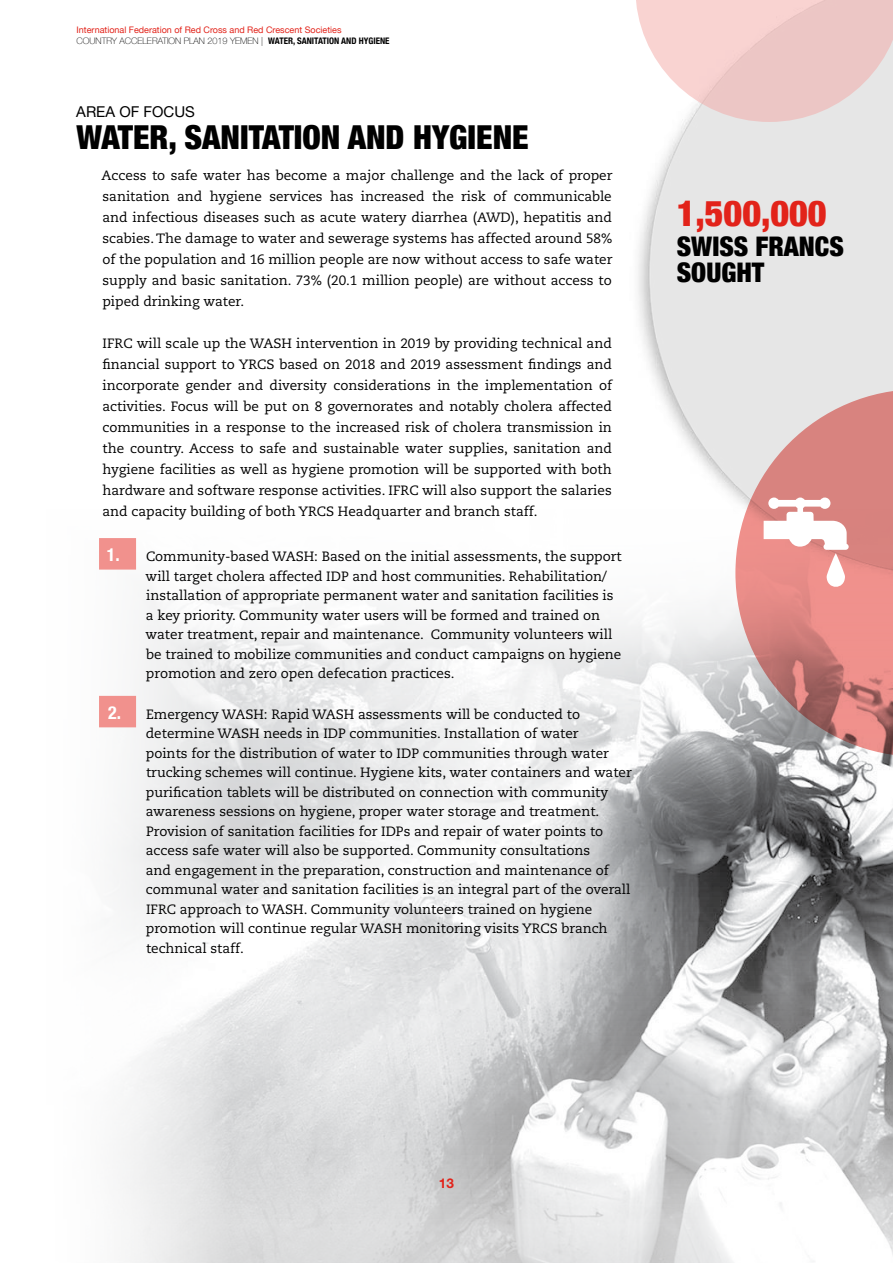
<style>
.page{position:relative;width:893px;height:1263px;background:#fff}
.page>*{position:absolute;margin:0;border:0;box-sizing:border-box;transform-origin:0 0}
.t1{font:900 condensed 36px "Helvetica Neue";color:#e2231a}
.t2{font:900 condensed 33px "Helvetica Neue";color:#000}
.t3{font:900 condensed 27px/25.5px "Helvetica Neue";color:#000}
.t4{font:15px "Helvetica Neue LT Std";color:#000}
.t5{font:13.5px/19.5px "Caecilia LT Std";color:#000;text-align:justify}
.t6{font:700 13.5px "Helvetica Neue LT Std";color:#e2231a}
.t7{font:9px/10.8px "Helvetica Neue";color:#e2231a}
.s1{font-weight:100;color:#000}
.s2{font-weight:700;font-stretch:condensed;color:#000}
.s3{font-family:"Helvetica Neue";font-weight:700;font-stretch:condensed;font-size:18px;color:#fff}
</style>
<div class="page">
<img style="left:99px;top:539px;width:794px;height:724px">
<img style="left:578px;top:122px;width:315px;height:492px">
<svg style="left:636px;top:0;width:257px;height:122px"></svg>
<svg style="left:735px;top:389px;width:158px;height:368px"></svg>
<svg style="left:764px;top:497px;width:85px;height:93px"></svg>
<div style="left:99px;top:538px;width:37px;height:32px;background:#f1918d"></div>
<div style="left:99px;top:696px;width:37px;height:31px;background:#f1918d"></div>
<p class="t7" style="left:77px;top:25px;width:314px">International Federation of Red Cross and Red Crescent Societies<br><span class="s1">COUNTRY ACCELERATION PLAN 2019 YEMEN |</span> <span class="s2">WATER, SANITATION AND HYGIENE</span></p>
<p class="t4" style="left:76px;top:103px;width:120px">AREA OF FOCUS</p>
<h2 class="t2" style="left:77px;top:110px;width:454px">WATER, SANITATION AND HYGIENE</h2>
<p class="t5" style="left:102px;top:165px;width:512px;line-height:21px">Access to safe water has become a major challenge and the lack of proper sanitation and hygiene services has increased the risk of communicable and infectious diseases such as acute watery diarrhea (AWD), hepatitis and scabies. The damage to water and sewerage systems has affected around 58% of the population and 16 million people are now without access to safe water supply and basic sanitation. 73% (20.1 million people) are without access to piped drinking water.</p>
<p class="t5" style="left:102px;top:333px;width:511px;line-height:21px">IFRC will scale up the WASH intervention in 2019 by providing technical and financial support to YRCS based on 2018 and 2019 assessment findings and incorporate gender and diversity considerations in the implementation of activities. Focus will be put on 8 governorates and notably cholera affected communities in a response to the increased risk of cholera transmission in the country. Access to safe and sustainable water supplies, sanitation and hygiene facilities as well as hygiene promotion will be supported with both hardware and software response activities. IFRC will also support the salaries and capacity building of both YRCS Headquarter and branch staff.</p>
<p class="t5" style="left:146px;top:547px;width:478px;text-align:left;text-indent:-39px"><span class="s3">1.</span> Community-based WASH: Based on the initial assessments, the support will target cholera affected IDP and host communities. Rehabilitation/ installation of appropriate permanent water and sanitation facilities is a key priority. Community water users will be formed and trained on water treatment, repair and maintenance. Community volunteers will be trained to mobilize communities and conduct campaigns on hygiene promotion and zero open defecation practices.</p>
<p class="t5" style="left:146px;top:705px;width:488px;text-align:left;text-indent:-38px"><span class="s3">2.</span> Emergency WASH: Rapid WASH assessments will be conducted to determine WASH needs in IDP communities. Installation of water<br>points for the distribution of water to IDP communities through water trucking schemes will continue. Hygiene kits, water containers and water purification tablets will be distributed on connection with community awareness sessions on hygiene, proper water storage and treatment.<br>Provision of sanitation facilities for IDPs and repair of water points to access safe water will also be supported. Community consultations<br>and engagement in the preparation, construction and maintenance of communal water and sanitation facilities is an integral part of the overall IFRC approach to WASH. Community volunteers trained on hygiene promotion will continue regular WASH monitoring visits YRCS branch technical staff.</p>
<h1 class="t1" style="left:677px;top:183px;width:151px">1,500,000</h1>
<h3 class="t3" style="left:677px;top:232px;width:169px">SWISS FRANCS<br>SOUGHT</h3>
<p class="t6" style="left:439px;top:1174px;width:17px">13</p>
</div>
